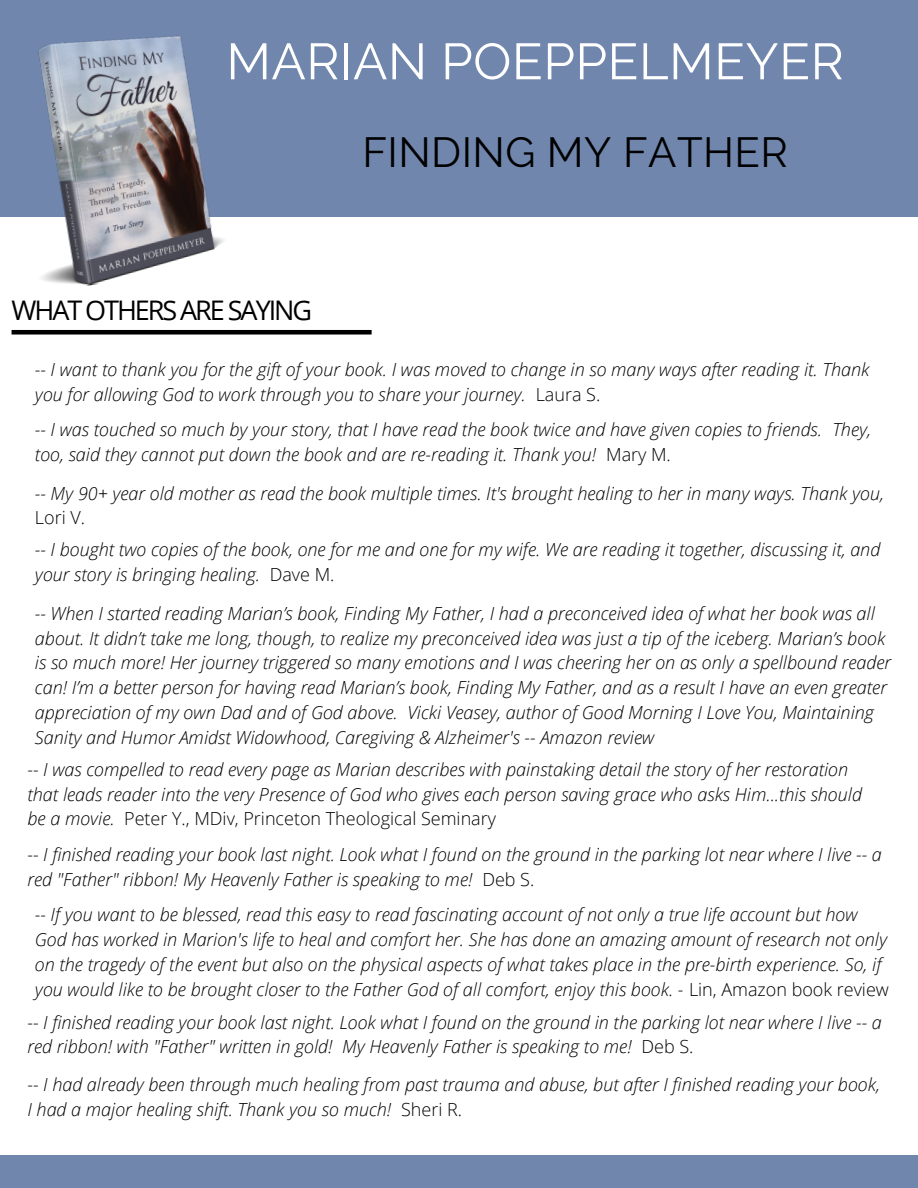
<style>
.page{position:relative;width:918px;height:1188px;background:#fff}
.page>*{position:absolute;margin:0;border:0;box-sizing:border-box;transform-origin:0 0}
.t1{font:50.85px "Raleway";letter-spacing:.01em;color:#fff}
.t2{font:42px "Raleway";letter-spacing:.01em;color:#000}
.t3{font:27px "Open Sans";letter-spacing:-.075em;color:#000}
.t4{font:italic 300 18px/24.8px "Open Sans";color:#000}
.t5{font:300 18px "Open Sans";color:#000}
.s1{font-style:normal}
</style>
<div class="page">
<div style="left:0;top:1155px;width:918px;height:33px;background:#7086ad"></div>
<svg style="left:12px;top:330px;width:360px;height:5px;background:#181818"></svg>
<div style="left:0;top:0;width:918px;height:217px;background:#7086ad"></div>
<img style="left:38px;top:36px;width:186px;height:250px">
<h1 class="t1" style="left:226px;top:32px;width:619px">MARIAN POEPPELMEYER</h1>
<h3 class="t3" style="left:12px;top:291px;width:302px">WHAT OTHERS ARE SAYING</h3>
<h2 class="t2" style="left:362px;top:127px;width:427px">FINDING MY FATHER</h2>
<p class="t4" style="left:35px;top:357px;width:836px">-- I want to thank you for the gift of your book. I was moved to change in so many ways after reading it. Thank you for allowing God to work through you to share your journey. <span class="s1">Laura S.</span></p>
<p class="t4" style="left:35px;top:417px;width:838px">-- I was touched so much by your story, that I have read the book twice and have given copies to friends. They, too, said they cannot put down the book and are re-reading it. Thank you! <span class="s1">Mary M.</span></p>
<p class="t4" style="left:35px;top:480px;width:851px">-- My 90+ year old mother as read the book multiple times. It's brought healing to her in many ways. Thank you,</p>
<p class="t5" style="left:35px;top:505px;width:52px">Lori V.</p>
<p class="t4" style="left:35px;top:536px;width:847px">-- I bought two copies of the book, one for me and one for my wife. We are reading it together, discussing it, and your story is bringing healing. <span class="s1">Dave M.</span></p>
<p class="t4" style="left:35px;top:601px;width:858px">-- When I started reading Marian’s book, Finding My Father, I had a preconceived idea of what her book was all about. It didn’t take me long, though, to realize my preconceived idea was just a tip of the iceberg. Marian’s book is so much more! Her journey triggered so many emotions and I was cheering her on as only a spellbound reader can! I’m a better person for having read Marian’s book, Finding My Father, and as a result I have an even greater appreciation of my own Dad and of God above. Vicki Veasey, author of Good Morning I Love You, Maintaining Sanity and Humor Amidst Widowhood, Caregiving &amp; Alzheimer's -- Amazon review</p>
<p class="t4" style="left:28px;top:757px;width:836px">-- I was compelled to read every page as Marian describes with painstaking detail the story of her restoration that leads reader into the very Presence of God who gives each person saving grace who asks Him...this should be a movie. <span class="s1">Peter Y., MDiv, Princeton Theological Seminary</span></p>
<p class="t4" style="left:28px;top:842px;width:856px">-- I finished reading your book last night. Look what I found on the ground in the parking lot near where I live -- a red "Father" ribbon! My Heavenly Father is speaking to me! <span class="s1">Deb S.</span></p>
<p class="t4" style="left:35px;top:902px;width:855px">-- If you want to be blessed, read this easy to read fascinating account of not only a true life account but how God has worked in Marion's life to heal and comfort her. She has done an amazing amount of research not only on the tragedy of the event but also on the physical aspects of what takes place in the pre-birth experience. So, if you would like to be brought closer to the Father God of all comfort, enjoy this book. - <span class="s1">Lin, Amazon book review</span></p>
<p class="t4" style="left:28px;top:1009px;width:856px">-- I finished reading your book last night. Look what I found on the ground in the parking lot near where I live -- a red ribbon! with "Father" written in gold! My Heavenly Father is speaking to me! <span class="s1">Deb S.</span></p>
<p class="t4" style="left:28px;top:1072px;width:854px">-- I had already been through much healing from past trauma and abuse, but after I finished reading your book,<br>I had a major healing shift. Thank you so much! <span class="s1">Sheri R.</span></p>
</div>
